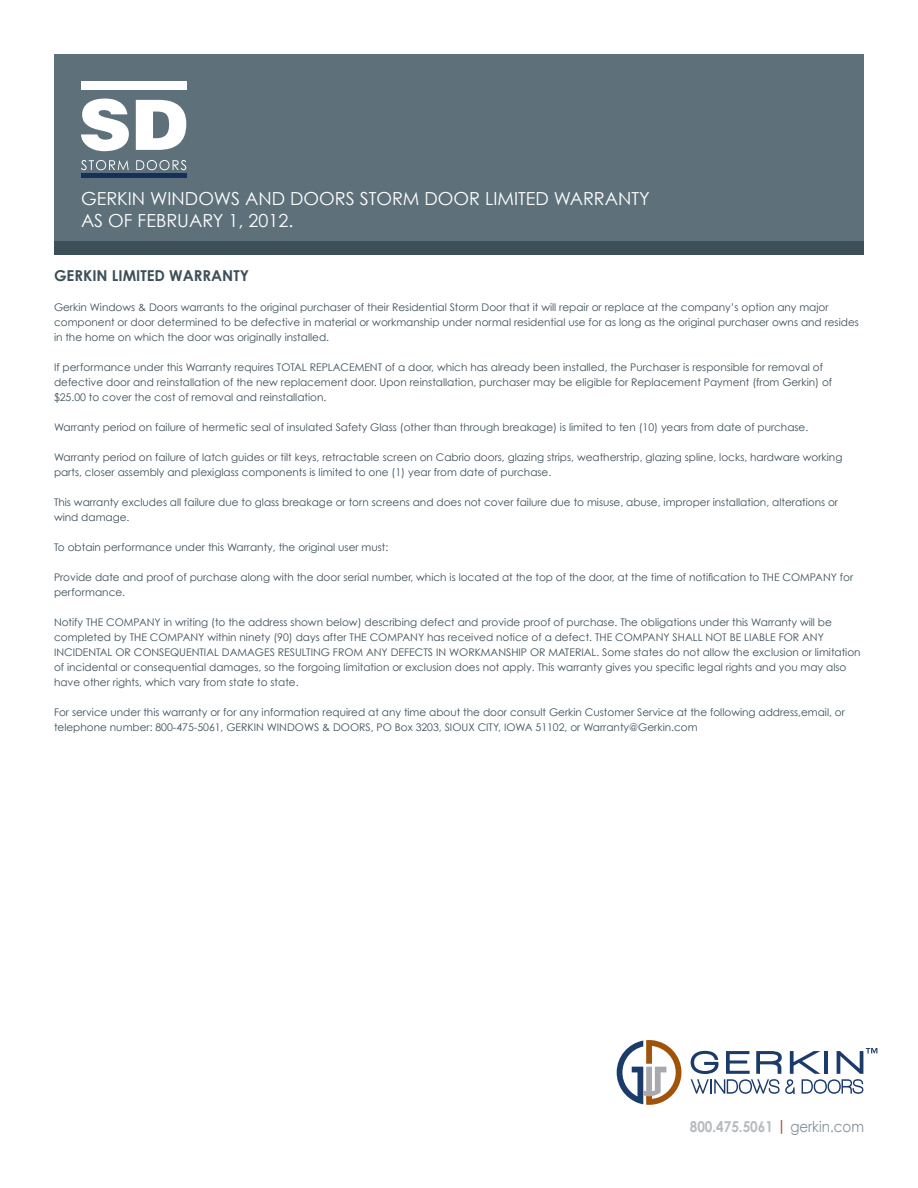
<style>
.page{position:relative;width:918px;height:1188px;background:#fff}
.page>*{position:absolute;margin:0;border:0;box-sizing:border-box;transform-origin:0 0}
.t1{font:18px/21.6px "Century Gothic";color:#fff}
.t2{font:700 15px "Century Gothic";color:#b5bbc0;scale:.9 1}
.t3{font:700 15px "Century Gothic";color:#3d4f59}
.t4{font:10.5px/15px "Century Gothic";color:#3d4f59}
.s1{color:#b54a2d}
.s2{font-weight:400;color:#828f96}
</style>
<div class="page">
<div style="left:54px;top:54px;width:810px;height:187px;background:#5e717b"></div>
<div style="left:54px;top:241px;width:810px;height:13px;background:#3d4f58"></div>
<svg style="left:617px;top:1040px;width:64px;height:65px"></svg>
<svg style="left:691px;top:1048px;width:186px;height:46px"></svg>
<div style="left:81px;top:81px;width:105px;height:9px;background:#fff"></div>
<div style="left:81px;top:173px;width:105px;height:5px;background:#14315b"></div>
<svg style="left:81px;top:160px;width:48px;height:10px"></svg>
<svg style="left:136px;top:160px;width:50px;height:10px"></svg>
<svg style="left:81px;top:99px;width:48px;height:52px"></svg>
<svg style="left:136px;top:100px;width:50px;height:50px"></svg>
<h1 class="t1" style="left:81px;top:188px;width:570px">GERKIN WINDOWS AND DOORS STORM DOOR LIMITED WARRANTY<br>AS OF FEBRUARY 1, 2012.</h1>
<h2 class="t3" style="left:54px;top:266px;width:196px">GERKIN LIMITED WARRANTY</h2>
<p class="t4" style="left:54px;top:300px;width:806px">Gerkin Windows &amp; Doors warrants to the original purchaser of their Residential Storm Door that it will repair or replace at the company’s option any major component or door determined to be defective in material or workmanship under normal residential use for as long as the original purchaser owns and resides in the home on which the door was originally installed.</p>
<p class="t4" style="left:54px;top:360px;width:780px">If performance under this Warranty requires TOTAL REPLACEMENT of a door, which has already been installed, the Purchaser is responsible for removal of defective door and reinstallation of the new replacement door. Upon reinstallation, purchaser may be eligible for Replacement Payment (from Gerkin) of $25.00 to cover the cost of removal and reinstallation.</p>
<p class="t4" style="left:54px;top:420px;width:756px">Warranty period on failure of hermetic seal of insulated Safety Glass (other than through breakage) is limited to ten (10) years from date of purchase.</p>
<p class="t4" style="left:54px;top:450px;width:790px">Warranty period on failure of latch guides or tilt keys, retractable screen on Cabrio doors, glazing strips, weatherstrip, glazing spline, locks, hardware working parts, closer assembly and plexiglass components is limited to one (1) year from date of purchase.</p>
<p class="t4" style="left:54px;top:495px;width:786px">This warranty excludes all failure due to glass breakage or torn screens and does not cover failure due to misuse, abuse, improper installation, alterations or wind damage.</p>
<p class="t4" style="left:54px;top:540px;width:336px">To obtain performance under this Warranty, the original user must:</p>
<p class="t4" style="left:54px;top:570px;width:801px">Provide date and proof of purchase along with the door serial number, which is located at the top of the door, at the time of notification to THE COMPANY for performance.</p>
<p class="t4" style="left:54px;top:615px;width:808px">Notify THE COMPANY in writing (to the address shown below) describing defect and provide proof of purchase. The obligations under this Warranty will be completed by THE COMPANY within ninety (90) days after THE COMPANY has received notice of a defect. THE COMPANY SHALL NOT BE LIABLE FOR ANY INCIDENTAL OR CONSEQUENTIAL DAMAGES RESULTING FROM ANY DEFECTS IN WORKMANSHIP OR MATERIAL. Some states do not allow the exclusion or limitation of incidental or consequential damages, so the forgoing limitation or exclusion does not apply. This warranty gives you specific legal rights and you may also have other rights, which vary from state to state.</p>
<p class="t4" style="left:54px;top:705px;width:792px">For service under this warranty or for any information required at any time about the door consult Gerkin Customer Service at the following address,email, or telephone number: 800-475-5061, GERKIN WINDOWS &amp; DOORS, PO Box 3203, SIOUX CITY, IOWA 51102, or Warranty@Gerkin.com</p>
<h2 class="t2" style="left:690px;top:1117px;width:195px">800.475.5061 <span class="s1">|</span> <span class="s2">gerkin.com</span></h2>
</div>
